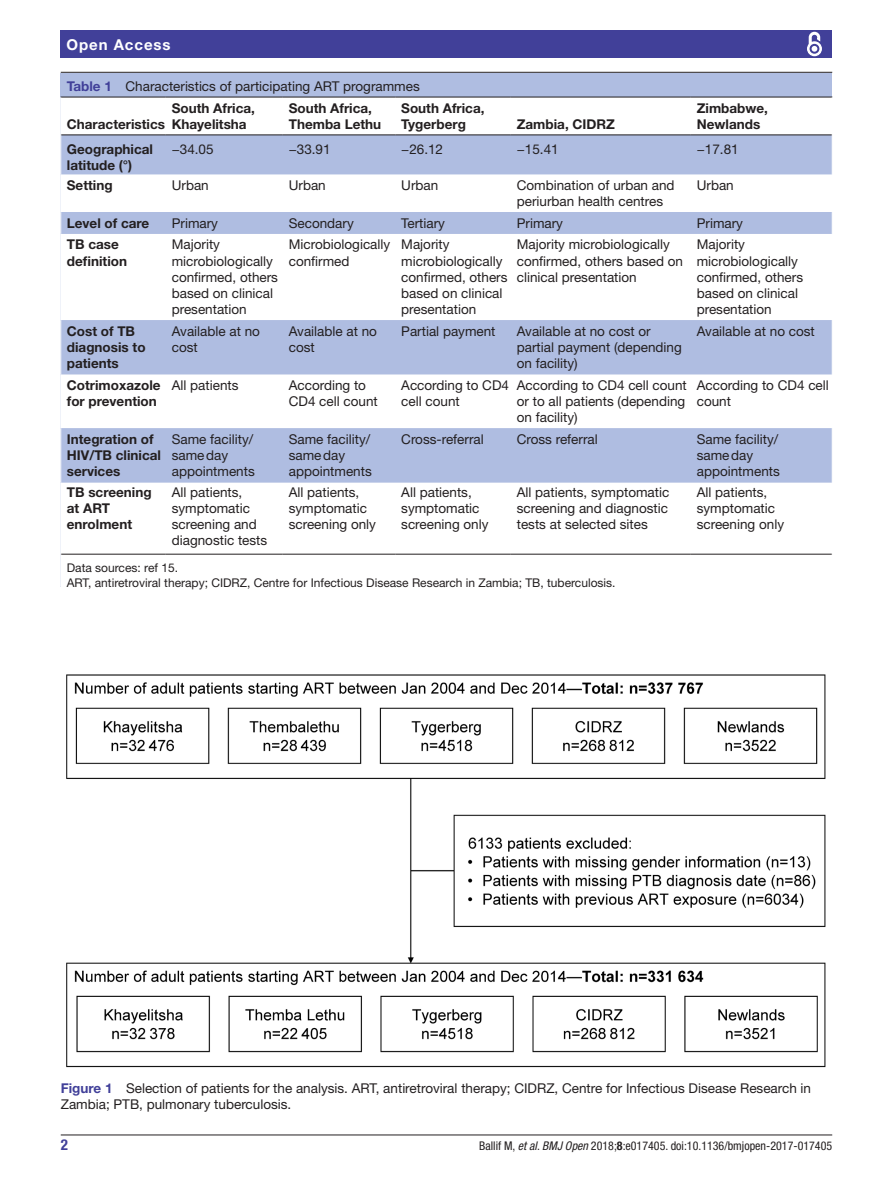
<style>
.page{position:relative;width:893px;height:1191px;background:#fff}
.page>*{position:absolute;margin:0;border:0;box-sizing:border-box;transform-origin:0 0}
.t1{font:700 15px "Helvetica Neue LT Std";letter-spacing:.065em;color:#fff}
.t2{font:700 condensed 15px "Helvetica Neue LT Std";color:#414099}
.t3{font:13.5px/16.2px "Helvetica Neue LT Std";color:#231f20}
.t4{font:700 13.5px/16.2px "Helvetica Neue LT Std";color:#231f20}
.t5{font:12px/15px "Helvetica Neue LT Std";color:#231f20}
.t6{font:condensed 12px "Helvetica Neue LT Std";color:#231f20}
.s1{font-weight:700;color:#414099}
.s2{font-style:italic}
.s3{font-weight:700}
</style>
<div class="page">
<hr style="left:61px;top:1134px;width:771px;height:1px;background:#231f20">
<div style="left:61px;top:31px;width:771px;height:27px;background:#414099"></div>
<svg style="left:807px;top:31px;width:15px;height:26px"></svg>
<div style="left:61px;top:73px;width:771px;height:514px;background:#afbde1"></div>
<hr style="left:61px;top:72px;width:771px;height:1px;background:#231f20">
<div style="left:61px;top:98px;width:771px;height:488px;background:#fff"></div>
<svg style="left:61px;top:135px;width:771px;height:347px;fill:#fff"></svg>
<hr style="left:61px;top:97px;width:105px;height:1px;background:#231f20">
<hr style="left:61px;top:134px;width:105px;height:1px;background:#231f20">
<hr style="left:166px;top:97px;width:117px;height:1px;background:#231f20">
<hr style="left:166px;top:134px;width:117px;height:1px;background:#231f20">
<hr style="left:283px;top:97px;width:112px;height:1px;background:#231f20">
<hr style="left:283px;top:134px;width:112px;height:1px;background:#231f20">
<hr style="left:395px;top:97px;width:116px;height:1px;background:#231f20">
<hr style="left:395px;top:134px;width:116px;height:1px;background:#231f20">
<hr style="left:511px;top:97px;width:180px;height:1px;background:#231f20">
<hr style="left:511px;top:134px;width:180px;height:1px;background:#231f20">
<hr style="left:691px;top:97px;width:141px;height:1px;background:#231f20">
<hr style="left:691px;top:134px;width:141px;height:1px;background:#231f20">
<hr style="left:166px;top:554px;width:117px;height:1px;background:#231f20">
<hr style="left:283px;top:554px;width:112px;height:1px;background:#231f20">
<hr style="left:395px;top:554px;width:116px;height:1px;background:#231f20">
<hr style="left:511px;top:554px;width:180px;height:1px;background:#231f20">
<hr style="left:61px;top:554px;width:105px;height:1px;background:#231f20">
<hr style="left:691px;top:554px;width:141px;height:1px;background:#231f20">
<svg style="left:60px;top:212px;width:1px;height:22px"></svg>
<hr style="left:61px;top:571px;width:771px;height:1px;background:#fff">
<hr style="left:61px;top:586px;width:771px;height:1px;background:#fff">
<img style="left:66px;top:674px;width:760px;height:394px">
<p class="t1" style="left:66px;top:35px;width:106px">Open Access</p>
<p class="t3" style="left:67px;top:78px;width:355px"><span class="s1">Table 1</span> Characteristics of participating ART programmes</p>
<p class="t4" style="left:67px;top:116px;width:100px">Characteristics</p>
<p class="t4" style="left:172px;top:99px;width:85px">South Africa,<br>Khayelitsha</p>
<p class="t4" style="left:289px;top:99px;width:94px">South Africa,<br>Themba Lethu</p>
<p class="t4" style="left:401px;top:99px;width:85px">South Africa,<br>Tygerberg</p>
<p class="t4" style="left:517px;top:116px;width:100px">Zambia, CIDRZ</p>
<p class="t4" style="left:697px;top:99px;width:73px">Zimbabwe,<br>Newlands</p>
<p class="t4" style="left:67px;top:140px;width:88px">Geographical latitude (°)</p>
<p class="t3" style="left:172px;top:140px;width:43px">−34.05</p>
<p class="t3" style="left:289px;top:140px;width:43px">−33.91</p>
<p class="t3" style="left:401px;top:140px;width:43px">−26.12</p>
<p class="t3" style="left:517px;top:140px;width:43px">−15.41</p>
<p class="t3" style="left:697px;top:140px;width:43px">−17.81</p>
<p class="t4" style="left:67px;top:177px;width:47px">Setting</p>
<p class="t3" style="left:172px;top:177px;width:39px">Urban</p>
<p class="t3" style="left:289px;top:177px;width:39px">Urban</p>
<p class="t3" style="left:401px;top:177px;width:39px">Urban</p>
<p class="t3" style="left:517px;top:177px;width:159px">Combination of urban and periurban health centres</p>
<p class="t3" style="left:697px;top:177px;width:39px">Urban</p>
<p class="t4" style="left:67px;top:214px;width:84px">Level of care</p>
<p class="t3" style="left:172px;top:215px;width:48px">Primary</p>
<p class="t3" style="left:289px;top:215px;width:67px">Secondary</p>
<p class="t3" style="left:401px;top:215px;width:45px">Tertiary</p>
<p class="t3" style="left:517px;top:215px;width:48px">Primary</p>
<p class="t3" style="left:697px;top:215px;width:48px">Primary</p>
<p class="t4" style="left:67px;top:236px;width:62px">TB case definition</p>
<p class="t3" style="left:172px;top:236px;width:108px">Majority microbiologically confirmed, others based on clinical presentation</p>
<p class="t3" style="left:289px;top:236px;width:103px">Microbiologically confirmed</p>
<p class="t3" style="left:401px;top:236px;width:108px">Majority microbiologically confirmed, others based on clinical presentation</p>
<p class="t3" style="left:517px;top:236px;width:168px">Majority microbiologically confirmed, others based on clinical presentation</p>
<p class="t3" style="left:697px;top:236px;width:108px">Majority microbiologically confirmed, others based on clinical presentation</p>
<p class="t4" style="left:67px;top:323px;width:80px">Cost of TB diagnosis to patients</p>
<p class="t3" style="left:172px;top:323px;width:90px">Available at no cost</p>
<p class="t3" style="left:289px;top:323px;width:90px">Available at no cost</p>
<p class="t3" style="left:401px;top:323px;width:96px">Partial payment</p>
<p class="t3" style="left:517px;top:323px;width:167px">Available at no cost or partial payment (depending on facility)</p>
<p class="t3" style="left:697px;top:323px;width:120px">Available at no cost</p>
<p class="t4" style="left:67px;top:377px;width:95px">Cotrimoxazole for prevention</p>
<p class="t3" style="left:172px;top:377px;width:68px">All patients</p>
<p class="t3" style="left:289px;top:377px;width:91px">According to<br>CD4 cell count</p>
<p class="t3" style="left:401px;top:377px;width:109px">According to CD4 cell count</p>
<p class="t3" style="left:517px;top:377px;width:172px;text-align:justify">According to CD4 cell count or to all patients (depending on facility)</p>
<p class="t3" style="left:697px;top:377px;width:134px">According to CD4 cell count</p>
<p class="t4" style="left:67px;top:431px;width:96px">Integration of<br>HIV/TB clinical services</p>
<p class="t3" style="left:172px;top:431px;width:85px">Same facility/ sameday appointments</p>
<p class="t3" style="left:289px;top:431px;width:85px">Same facility/ sameday appointments</p>
<p class="t3" style="left:401px;top:431px;width:84px">Cross-referral</p>
<p class="t3" style="left:517px;top:431px;width:82px">Cross referral</p>
<p class="t3" style="left:697px;top:431px;width:85px">Same facility/ sameday appointments</p>
<p class="t4" style="left:67px;top:483px;width:86px">TB screening at ART enrolment</p>
<p class="t3" style="left:172px;top:483px;width:97px">All patients, symptomatic screening and diagnostic tests</p>
<p class="t3" style="left:289px;top:483px;width:89px">All patients, symptomatic screening only</p>
<p class="t3" style="left:401px;top:483px;width:89px">All patients, symptomatic screening only</p>
<p class="t3" style="left:517px;top:483px;width:154px;text-align:justify">All patients, symptomatic screening and diagnostic tests at selected sites</p>
<p class="t3" style="left:697px;top:483px;width:89px">All patients, symptomatic screening only</p>
<p class="t5" style="left:67px;top:560px;width:550px">Data sources: ref 15.<br>ART, antiretroviral therapy; CIDRZ, Centre for Infectious Disease Research in Zambia; TB, tuberculosis.</p>
<p class="t3" style="left:61px;top:1080px;width:752px"><span class="s1">Figure 1</span> Selection of patients for the analysis. ART, antiretroviral therapy; CIDRZ, Centre for Infectious Disease Research in<br>Zambia; PTB, pulmonary tuberculosis.</p>
<p class="t2" style="left:61px;top:1135px;width:9px">2</p>
<p class="t6" style="left:479px;top:1138px;width:354px">Ballif M, <span class="s2">et al</span>. <span class="s2">BMJ Open</span> 2018;<span class="s3">8</span>:e017405. doi:10.1136/bmjopen-2017-017405</p>
</div>
